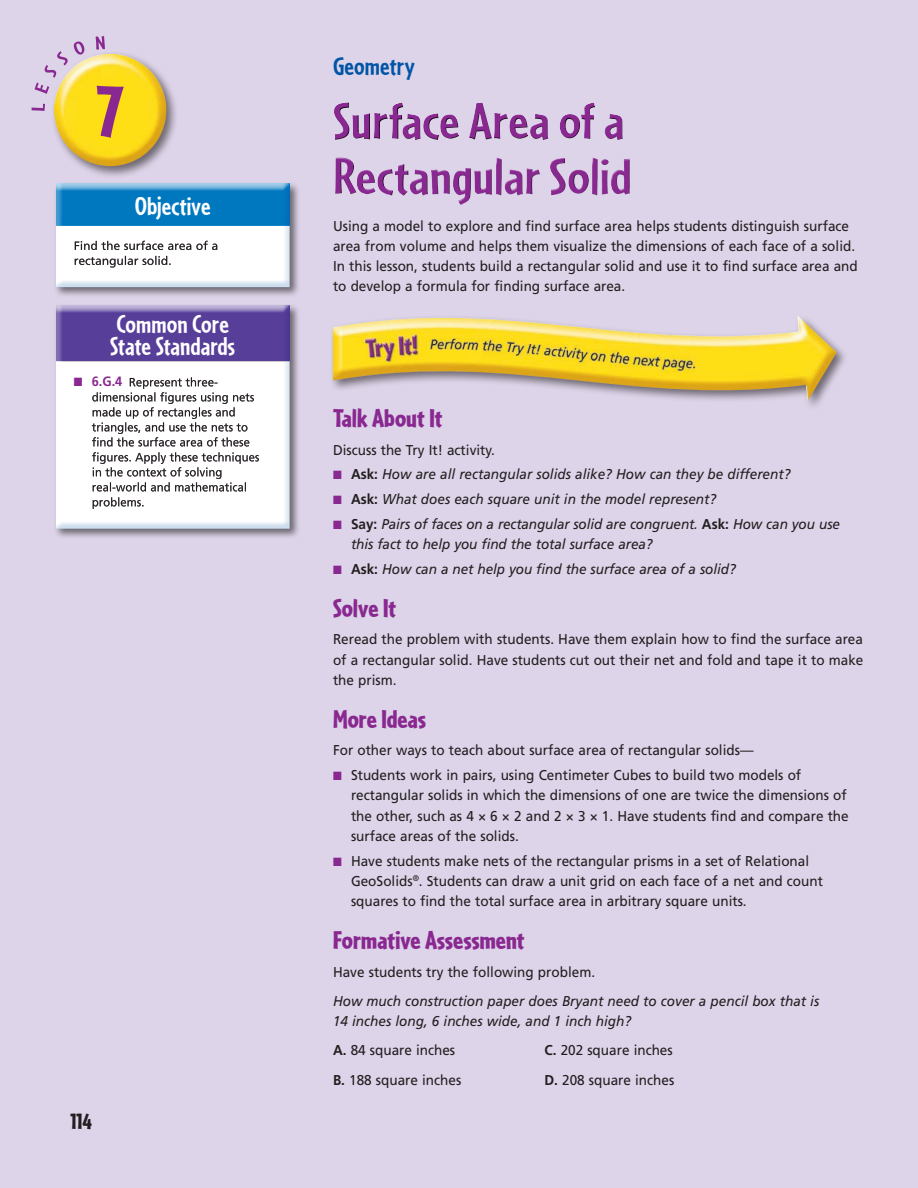
<style>
.page{position:relative;width:918px;height:1188px;background:#ddd4e9}
.page>*{position:absolute;margin:0;border:0;box-sizing:border-box;transform-origin:0 0}
.Lesson_Number{font:900 75px "Cafeteria";color:#892890}
.t1{font:700 53.4px/55.5px "Cafeteria";color:#892890;scale:1.09 1}
.t2{font:900 27px "Cafeteria";color:#892890}
.t3{font:700 27px/22.5px "Cafeteria";color:#fff}
.Strand_verso{font:700 27px "Cafeteria";color:#0154a6}
.t4{font:900 22.5px "Cafeteria";color:#231f20}
.Text{font:14.25px/20.2px "Frutiger LT Std";color:#231f20;scale:.95 1}
.Text_BL{font:14.25px/20.2px "Frutiger LT Std";color:#231f20;scale:.95 1}
.Text_BL_Ask_Say{font:italic 14.25px/20.2px "Frutiger LT Std";letter-spacing:-.005em;color:#231f20;scale:.95 1}
.Text___above{font:italic 14.25px/20.2px "Frutiger LT Std";color:#231f20;scale:.95 1}
.Text___above-2{font:14.25px "Frutiger LT Std";color:#231f20;scale:.95 1}
.t5{font:700 13.5px "Frutiger LT Std";color:#892890;scale:.95 1}
.s1{color:#892890}
.s2{font-weight:700;font-style:normal}
.s3{font-weight:700}
</style>
<div class="page">
<svg style="left:32px;top:104px;width:13px;height:7px"></svg>
<svg style="left:35px;top:41px;width:50px;height:53px"></svg>
<svg style="left:96px;top:36px;width:9px;height:14px"></svg>
<div style="left:51px;top:51px;width:128px;height:128px;background:#231f20;opacity:.6"></div>
<img style="left:55px;top:54px;width:51px;height:43px">
<div style="left:54px;top:182px;width:247px;height:358px;background:#d8cfe4"></div>
<div style="left:53px;top:183px;width:245px;height:354px;background:#0154a6;opacity:.2"></div>
<img style="left:333px;top:316px;width:504px;height:85px">
<svg style="left:335px;top:102px;width:295px;height:103px"></svg>
<p class="Lesson_Number" style="left:96px;top:69px;width:29px">7</p>
<h3 class="t3" style="left:135px;top:195px;width:78px">Objective</h3>
<h3 class="t3" style="left:110px;top:312px;width:127px">Common Core<br>State Standards</h3>
<p class="t5" style="left:74px;top:374px;width:53px">■ 6.G.4</p>
<h3 class="t4" style="left:70px;top:1109px;width:23px">114</h3>
<p class="Strand_verso" style="left:333px;top:51px;width:83px">Geometry</p>
<h2 class="t1" style="left:333px;top:93px;width:275px">Surface Area of a<br>Rectangular Solid</h2>
<p class="Text" style="left:333px;top:216px;width:554px">Using a model to explore and find surface area helps students distinguish surface area from volume and helps them visualize the dimensions of each face of a solid.<br>In this lesson, students build a rectangular solid and use it to find surface area and to develop a formula for finding surface area.</p>
<h2 class="t2" style="left:333px;top:402px;width:111px">Talk About It</h2>
<p class="Text" style="left:333px;top:440px;width:172px">Discuss the Try It! activity.</p>
<p class="Text_BL_Ask_Say" style="left:333px;top:464px;width:483px"><span class="s1">■</span> <span class="s2">Ask:</span> How are all rectangular solids alike? How can they be different?</p>
<p class="Text_BL_Ask_Say" style="left:333px;top:489px;width:405px"><span class="s1">■</span> <span class="s2">Ask:</span> What does each square unit in the model represent?</p>
<p class="Text_BL_Ask_Say" style="left:351px;top:514px;width:516px;text-indent:-18px"><span class="s1">■</span> <span class="s2">Say:</span> Pairs of faces on a rectangular solid are congruent. <span class="s2">Ask:</span> How can you use this fact to help you find the total surface area?</p>
<p class="Text_BL_Ask_Say" style="left:333px;top:559px;width:425px"><span class="s1">■</span> <span class="s2">Ask:</span> How can a net help you find the surface area of a solid?</p>
<h2 class="t2" style="left:333px;top:592px;width:65px">Solve It</h2>
<p class="Text" style="left:333px;top:629px;width:560px;text-align:justify">Reread the problem with students. Have them explain how to find the surface area of a rectangular solid. Have students cut out their net and fold and tape it to make the prism.</p>
<h2 class="t2" style="left:333px;top:703px;width:95px">More Ideas</h2>
<p class="Text" style="left:333px;top:740px;width:444px">For other ways to teach about surface area of rectangular solids—</p>
<p class="Text_BL" style="left:351px;top:765px;width:525px;text-indent:-18px"><span class="s1">■</span> Students work in pairs, using Centimeter Cubes to build two models of rectangular solids in which the dimensions of one are twice the dimensions of the other, such as 4 × 6 × 2 and 2 × 3 × 1. Have students find and compare the surface areas of the solids.</p>
<p class="Text_BL" style="left:351px;top:851px;width:498px;text-indent:-18px"><span class="s1">■</span> Have students make nets of the rectangular prisms in a set of Relational<br>GeoSolids<sup>®</sup>. Students can draw a unit grid on each face of a net and count squares to find the total surface area in arbitrary square units.</p>
<h2 class="t2" style="left:333px;top:924px;width:193px">Formative Assessment</h2>
<p class="Text" style="left:333px;top:962px;width:277px">Have students try the following problem.</p>
<p class="Text___above" style="left:333px;top:991px;width:513px">How much construction paper does Bryant need to cover a pencil box that is<br>14 inches long, 6 inches wide, and 1 inch high?</p>
<p class="Text___above-2" style="left:333px;top:1042px;width:130px"><span class="s3">A.</span> 84 square inches</p>
<p class="Text___above-2" style="left:544px;top:1042px;width:137px"><span class="s3">C.</span> 202 square inches</p>
<p class="Text___above-2" style="left:333px;top:1071px;width:137px"><span class="s3">B.</span> 188 square inches</p>
<p class="Text___above-2" style="left:544px;top:1071px;width:138px"><span class="s3">D.</span> 208 square inches</p>
</div>
